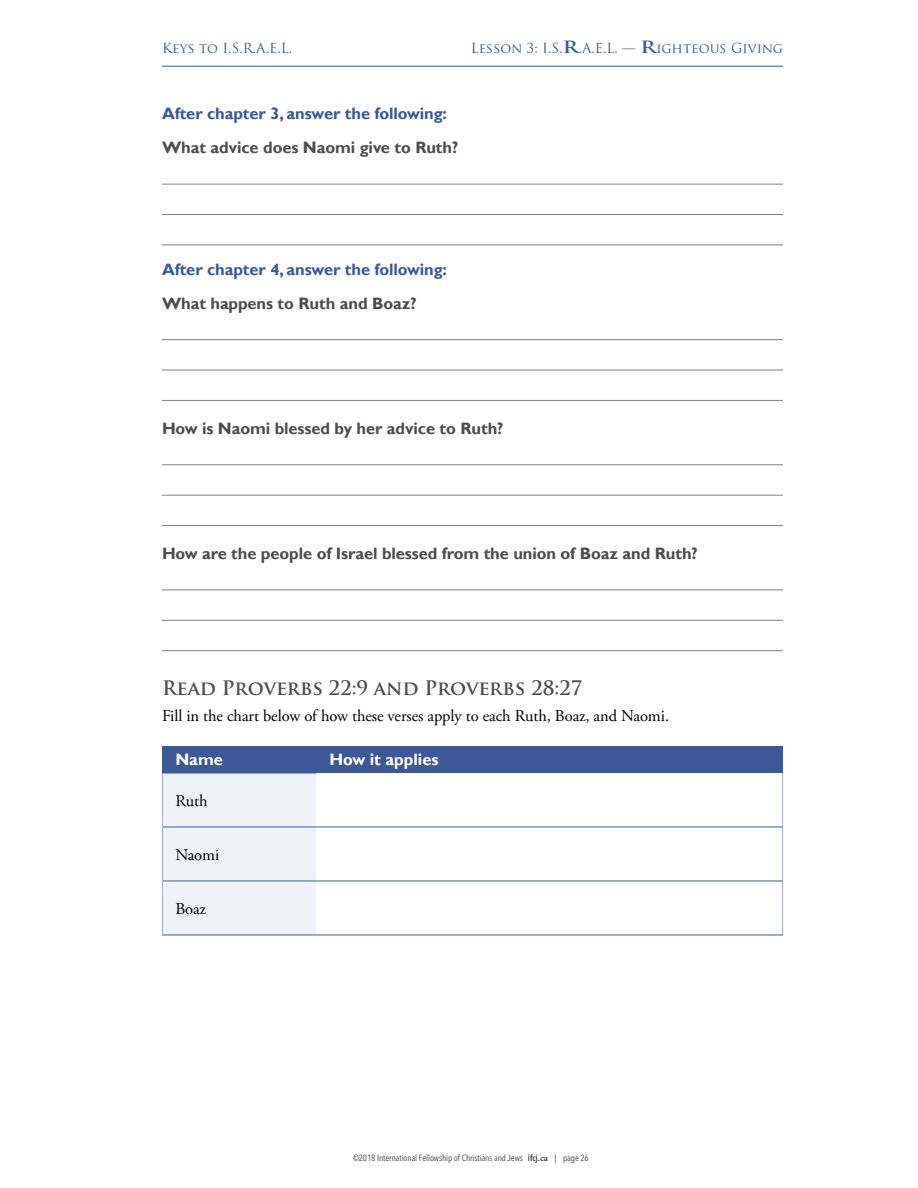
<style>
.page{position:relative;width:918px;height:1188px;background:#fff}
.page>*{position:absolute;margin:0;border:0;box-sizing:border-box;transform-origin:0 0}
.t1{font:700 19.5px "Trajan Pro";letter-spacing:-.005em;color:#4d4d4d}
.t2{font:700 16.5px "Gill Sans";letter-spacing:-.005em;color:#4d4d4d}
.t3{font:16.5px "Adobe Garamond Pro";letter-spacing:-.005em;color:#000}
.t4{font:700 16.5px "Gill Sans";letter-spacing:-.005em;color:#3c5896}
.t5{font:700 16.5px "Gill Sans";color:#fff}
.t6{font:13.5px "Trajan Pro";color:#3c5896}
.t7{font:condensed 9px "Avenir Next LT Pro";letter-spacing:-.005em;color:#404040}
.s1{font-weight:700;font-size:16.5px}
.s2{font-weight:600}
.s3{font-family:"Minion Pro";font-weight:700;font-stretch:normal}
</style>
<div class="page">
<hr style="left:162px;top:184px;width:621px;height:1px;background:#808080">
<hr style="left:162px;top:214px;width:621px;height:1px;background:#808080">
<hr style="left:162px;top:245px;width:621px;height:1px;background:#808080">
<hr style="left:162px;top:339px;width:621px;height:1px;background:#808080">
<hr style="left:162px;top:370px;width:621px;height:1px;background:#808080">
<hr style="left:162px;top:400px;width:621px;height:1px;background:#808080">
<hr style="left:162px;top:464px;width:621px;height:1px;background:#808080">
<hr style="left:162px;top:495px;width:621px;height:1px;background:#808080">
<hr style="left:162px;top:525px;width:621px;height:1px;background:#808080">
<hr style="left:162px;top:590px;width:621px;height:1px;background:#808080">
<hr style="left:162px;top:620px;width:621px;height:1px;background:#808080">
<hr style="left:162px;top:650px;width:621px;height:1px;background:#808080">
<div style="left:162px;top:746px;width:154px;height:27px;background:#3c5896"></div>
<div style="left:316px;top:746px;width:467px;height:27px;background:#3c5896"></div>
<div style="left:163px;top:774px;width:153px;height:161px;background:#eff2f7"></div>
<svg style="left:316px;top:773px;width:466px;height:162px"></svg>
<hr style="left:782px;top:773px;width:1px;height:54px;background:#9fa7c9">
<hr style="left:782px;top:827px;width:1px;height:54px;background:#9fa7c9">
<hr style="left:782px;top:881px;width:1px;height:54px;background:#9fa7c9">
<hr style="left:163px;top:827px;width:153px;height:1px;background:#3c5896">
<hr style="left:316px;top:827px;width:466px;height:1px;background:#3c5896">
<hr style="left:163px;top:881px;width:153px;height:1px;background:#3c5896">
<hr style="left:316px;top:881px;width:466px;height:1px;background:#3c5896">
<hr style="left:316px;top:935px;width:467px;height:1px;background:#3c5896">
<hr style="left:162px;top:773px;width:154px;height:1px;background:#3c5896">
<hr style="left:162px;top:935px;width:154px;height:1px;background:#3c5896">
<hr style="left:162px;top:773px;width:1px;height:54px;background:#9eacca">
<hr style="left:162px;top:827px;width:1px;height:54px;background:#9eacca">
<hr style="left:162px;top:881px;width:1px;height:54px;background:#9eacca">
<hr style="left:162px;top:66px;width:621px;height:1px;background:#3c5896">
<p class="t6" style="left:162px;top:39px;width:132px">Keys to I.S.R.A.E.L.</p>
<p class="t6" style="left:471px;top:39px;width:314px">Lesson 3: I.S.<span class="s1">R</span>.A.E.L. — <span class="s1">R</span>ighteous Giving</p>
<p class="t4" style="left:162px;top:104px;width:287px">After chapter 3, answer the following:</p>
<p class="t2" style="left:162px;top:138px;width:298px">What advice does Naomi give to Ruth?</p>
<p class="t4" style="left:162px;top:259px;width:287px">After chapter 4, answer the following:</p>
<p class="t2" style="left:162px;top:293px;width:256px">What happens to Ruth and Boaz?</p>
<p class="t2" style="left:162px;top:419px;width:343px">How is Naomi blessed by her advice to Ruth?</p>
<p class="t2" style="left:162px;top:544px;width:537px">How are the people of Israel blessed from the union of Boaz and Ruth?</p>
<p class="t1" style="left:162px;top:676px;width:422px">Read Proverbs 22:9 and Proverbs 28:27</p>
<p class="t3" style="left:162px;top:706px;width:509px">Fill in the chart below of how these verses apply to each Ruth, Boaz, and Naomi.</p>
<p class="t5" style="left:175px;top:750px;width:49px">Name</p>
<p class="t5" style="left:329px;top:750px;width:111px">How it applies</p>
<p class="t3" style="left:175px;top:791px;width:34px">Ruth</p>
<p class="t3" style="left:175px;top:845px;width:46px">Naomi</p>
<p class="t3" style="left:175px;top:899px;width:32px">Boaz</p>
<p class="t7" style="left:353px;top:1153px;width:237px">©2018 International Fellowship of Christians and Jews <span class="s2">ifcj.</span><span class="s3">ca</span> | page 26</p>
</div>
